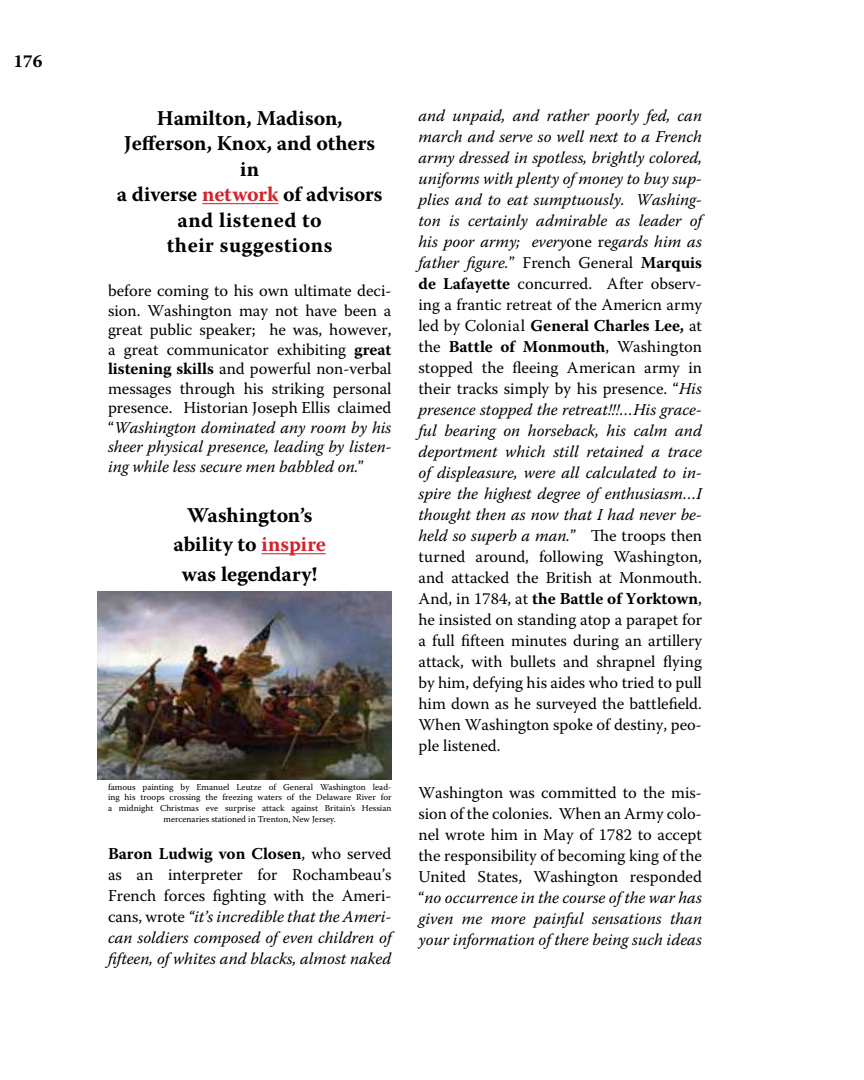
<style>
.page{position:relative;width:864px;height:1080px;background:#fff}
.page>*{position:absolute;margin:0;border:0;box-sizing:border-box;transform-origin:0 0}
.t1{font:700 21px/25.5px "Warnock Pro";color:#000;text-align:center}
.t2{font:700 18px "Warnock Pro";color:#000}
.t3{font:16.5px/21px "Warnock Pro";color:#000;text-align:justify}
.t4{font:italic 16.5px/21px "Warnock Pro";color:#000;text-align:justify}
.t5{font:9px/10.8px "Warnock Pro";color:#000;text-align:center}
.s1{color:#d2232a}
.s2{font-weight:700}
.s3{font-style:italic}
.s4{font-weight:700;font-style:normal}
.s5{font-style:normal}
</style>
<div class="page">
<hr style="left:202px;top:203px;width:76px;height:1px;background:#d2232a">
<hr style="left:261px;top:553px;width:65px;height:1px;background:#d2232a">
<img style="left:98px;top:592px;width:294px;height:188px">
<p class="t2" style="left:14px;top:50px;width:31px">176</p>
<p class="t1" style="left:117px;top:105px;width:267px">Hamilton, Madison,<br>Jefferson, Knox, and others in<br>a diverse <span class="s1">network</span> of advisors and listened to<br>their suggestions</p>
<p class="t3" style="left:108px;top:281px;width:285px;line-height:19.5px">before coming to his own ultimate deci&shy;sion. Washington may not have been a great public speaker; he was, however, a great communicator exhibiting <span class="s2">great listening skills</span> and powerful non-verbal messages through his striking personal presence. Historian Joseph Ellis claimed “<span class="s3">Washington dominated any room by his sheer physical presence, leading by listen&shy;ing while less secure men babbled on.</span>”</p>
<p class="t1" style="left:174px;top:500px;width:154px;line-height:29.4px">Washington’s ability to <span class="s1">inspire </span>was legendary!</p>
<p class="t5" style="left:108px;top:781px;width:285px">famous painting by Emanuel Leutze of General Washington lead&shy;ing his troops crossing the freezing waters of the Delaware River for a midnight Christmas eve surprise attack against Britain’s Hessian mercenaries stationed in Trenton, New Jersey.</p>
<p class="t4" style="left:108px;top:843px;width:285px"><span class="s4">Baron Ludwig von Closen</span><span class="s5">, who served as an interpreter for Rochambeau’s French forces fighting with the Ameri&shy;cans, wrote</span> “it’s incredible that the Ameri&shy;can soldiers composed of even children of fifteen, of whites and blacks, almost naked</p>
<p class="t3" style="left:418px;top:105px;width:285px"><span class="s3">and unpaid, and rather poorly fed, can march and serve so well next to a French army dressed in spotless, brightly colored, uniforms with plenty of money to buy sup&shy;plies and to eat sumptuously. Washing&shy;ton is certainly admirable as leader of his poor army; every</span>one re<span class="s3">gards him as father figure.</span>” French General <span class="s2">Marquis de Lafayette</span> concurred. After observ&shy;ing a frantic retreat of the Americn army led by Colonial <span class="s2">General Charles Lee,</span> at the <span class="s2">Battle of Monmouth</span>, Washington stopped the fleeing American army in their tracks simply by his presence. “<span class="s3">His presence stopped the retreat!!!…His grace&shy;ful bearing on horseback, his calm and deportment which still retained a trace of displeasure, were all calculated to in&shy;spire the highest degree of enthusiasm…I thought then as now that I had never be&shy;held so superb a man.</span>” The troops then turned around, following Washington, and attacked the British at Monmouth.<br>And, in 1784, at <span class="s2">the Battle of Yorktown</span>, he insisted on standing atop a parapet for a full fifteen minutes during an artillery attack, with bullets and shrapnel flying by him, defying his aides who tried to pull him down as he surveyed the battlefield.<br>When Washington spoke of destiny, peo&shy;ple listened.</p>
<p class="t3" style="left:418px;top:782px;width:285px">Washington was committed to the mis&shy;sion of the colonies. When an Army colo&shy;nel wrote him in May of 1782 to accept the responsibility of becoming king of the United States, Washington responded “<span class="s3">no occurrence in the course of the war has given me more painful sensations than your information of there being such ideas</span></p>
</div>
